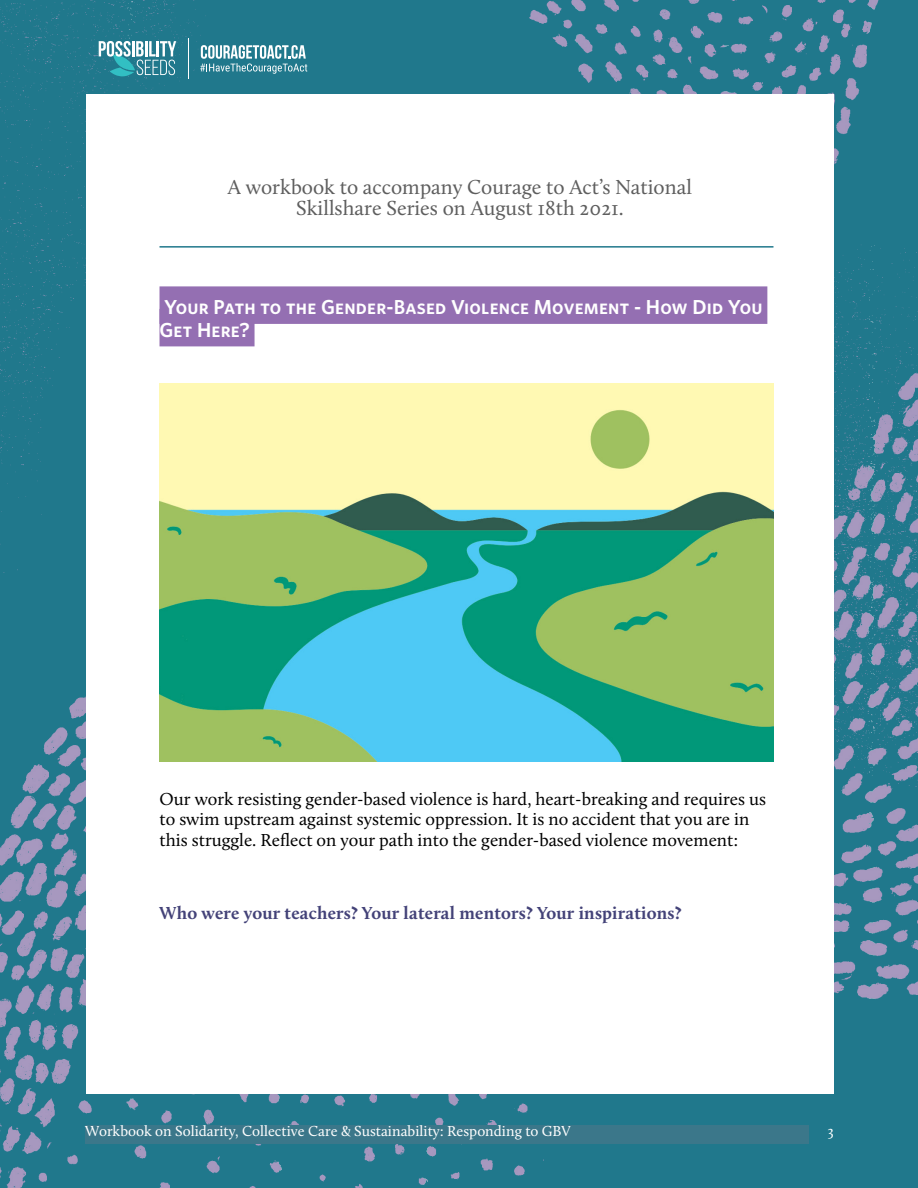
<style>
.page{position:relative;width:918px;height:1188px;background:#fff}
.page>*{position:absolute;margin:0;border:0;box-sizing:border-box;transform-origin:0 0}
.t1{font:21px/21px "Calluna";color:#5e5e5e;text-align:center}
.t2{font:20.25px/22.5px "Whitney HTF Semi Bold SC";letter-spacing:.01em;color:#fff}
.t3{font:18px/20.2px "Calluna";color:#000}
.t4{font:700 18px "Calluna";letter-spacing:.01em;color:#434278}
.t5{font:15px "Calluna";color:#fff}
</style>
<div class="page">
<img style="left:0;top:0;width:918px;height:1188px">
<div style="left:85px;top:1125px;width:724px;height:18px;background:#3b778a"></div>
<div style="left:86px;top:94px;width:748px;height:1000px;background:#fff"></div>
<div style="left:160px;top:286px;width:607px;height:38px;background:#946fb2"></div>
<div style="left:160px;top:309px;width:95px;height:37px;background:#946fb2"></div>
<hr style="left:160px;top:246px;width:613px;height:2px;background:#20788c">
<svg style="left:99px;top:41px;width:77px;height:35px"></svg>
<svg style="left:200px;top:45px;width:107px;height:29px;background:#68a3b1"></svg>
<hr style="left:188px;top:38px;width:1px;height:41px;background:#fff">
<img style="left:160px;top:384px;width:613px;height:378px">
<p class="t1" style="left:228px;top:176px;width:466px">A workbook to accompany Courage to Act’s National<br>Skillshare Series on August 18th 2021.</p>
<p class="t2" style="left:160px;top:295px;width:605px">Your Path to the Gender-Based Violence Movement - How Did You<br>Get Here?</p>
<p class="t3" style="left:160px;top:789px;width:608px">Our work resisting gender-based violence is hard, heart-breaking and requires us to swim upstream against systemic oppression. It is no accident that you are in this struggle. Reflect on your path into the gender-based violence movement:</p>
<p class="t4" style="left:160px;top:902px;width:523px">Who were your teachers? Your lateral mentors? Your inspirations?</p>
<p class="t5" style="left:85px;top:1122px;width:487px">Workbook on Solidarity, Collective Care &amp; Sustainability: Responding to GBV</p>
<p class="t5" style="left:828px;top:1122px;width:8px">3</p>
</div>
